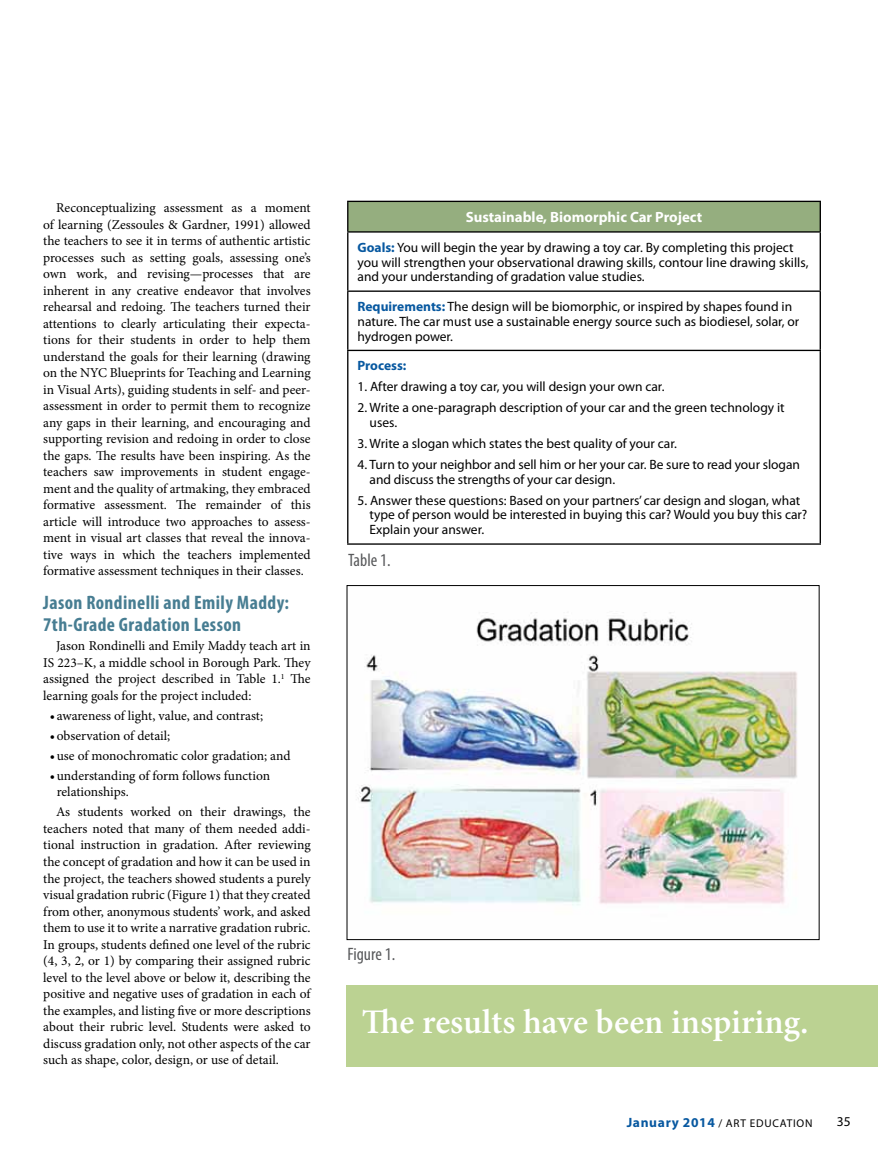
<style>
.page{position:relative;width:878px;height:1175px;background:#fff}
.page>*{position:absolute;margin:0;border:0;box-sizing:border-box;transform-origin:0 0}
.t1{font:600 34.5px "Minion Pro";color:#fff}
.t2{font:700 condensed 19.5px/22.5px "Myriad Pro";letter-spacing:.02em;color:#477d92}
.t3{font:condensed 18px "Myriad Pro";color:#58595b}
.t4{font:700 14.85px "Myriad Pro";color:#fff}
.t5{font:13.5px/16.5px "Minion Pro";color:#000;text-align:justify}
.t6{font:13.5px/14.9px "Myriad Pro";color:#000}
.t7{font:700 13.5px "Myriad Pro";letter-spacing:-.005em;color:#0758a0}
.t8{font:11.25px "Myriad Pro";letter-spacing:.07em;color:#000}
.s1{font-weight:700;color:#0758a0}
.s2{font-weight:700;font-size:13.5px;color:#0758a0}
</style>
<div class="page">
<div style="left:346px;top:986px;width:532px;height:80px;background:#bbd292"></div>
<div style="left:348px;top:201px;width:472px;height:31px;background:#95ae7f"></div>
<hr style="left:347px;top:201px;width:473px;height:1px;background:#000">
<svg style="left:347px;top:202px;width:1px;height:29px"></svg>
<hr style="left:819px;top:202px;width:2px;height:29px;background:#000">
<hr style="left:347px;top:231px;width:473px;height:2px;background:#000">
<hr style="left:347px;top:233px;width:1px;height:57px;background:#000">
<hr style="left:819px;top:233px;width:2px;height:57px;background:#000">
<hr style="left:347px;top:290px;width:473px;height:2px;background:#000">
<hr style="left:347px;top:292px;width:1px;height:58px;background:#000">
<hr style="left:819px;top:292px;width:2px;height:58px;background:#000">
<hr style="left:347px;top:350px;width:473px;height:1px;background:#000">
<hr style="left:347px;top:351px;width:1px;height:192px;background:#000">
<hr style="left:819px;top:351px;width:2px;height:192px;background:#000">
<hr style="left:347px;top:543px;width:473px;height:2px;background:#000">
<img style="left:358px;top:612px;width:439px;height:294px">
<p class="t5" style="left:43px;top:200px;width:269px;text-indent:13px">Reconceptualizing assessment as a moment of learning (Zessoules &amp; Gardner, 1991) allowed the teachers to see it in terms of authentic artistic processes such as setting goals, assessing one’s own work, and revising—processes that are inherent in any creative endeavor that involves rehearsal and redoing. The teachers turned their attentions to clearly articulating their expecta&shy;tions for their students in order to help them understand the goals for their learning (drawing on the NYC Blueprints for Teaching and Learning in Visual Arts), guiding students in self- and peer&shy;assessment in order to permit them to recognize any gaps in their learning, and encouraging and supporting revision and redoing in order to close the gaps. The results have been inspiring. As the teachers saw improvements in student engage&shy;ment and the quality of artmaking, they embraced formative assessment. The remainder of this article will introduce two approaches to assess&shy;ment in visual art classes that reveal the innova&shy;tive ways in which the teachers implemented formative assessment techniques in their classes.</p>
<p class="t2" style="left:43px;top:590px;width:247px">Jason Rondinelli and Emily Maddy:<br>7th-Grade Gradation Lesson</p>
<p class="t5" style="left:43px;top:637px;width:269px;text-indent:13px">Jason Rondinelli and Emily Maddy teach art in IS 223–K, a middle school in Borough Park. They assigned the project described in Table 1.<sup>1</sup> The learning goals for the project included:</p>
<p class="t5" style="left:50px;top:707px;width:214px">• awareness of light, value, and contrast;</p>
<p class="t5" style="left:50px;top:727px;width:122px">• observation of detail;</p>
<p class="t5" style="left:50px;top:747px;width:242px">• use of monochromatic color gradation; and</p>
<p class="t5" style="left:57px;top:767px;width:215px;line-height:15.8px;text-indent:-7px">• understanding of form follows function relationships.</p>
<p class="t5" style="left:43px;top:804px;width:269px;text-indent:13px">As students worked on their drawings, the teachers noted that many of them needed addi&shy;tional instruction in gradation. After reviewing the concept of gradation and how it can be used in the project, the teachers showed students a purely visual gradation rubric (Figure 1) that they created from other, anonymous students’ work, and asked them to use it to write a narrative gradation rubric.<br>In groups, students defined one level of the rubric (4, 3, 2, or 1) by comparing their assigned rubric level to the level above or below it, describing the positive and negative uses of gradation in each of the examples, and listing five or more descriptions about their rubric level. Students were asked to discuss gradation only, not other aspects of the car such as shape, color, design, or use of detail.</p>
<p class="t4" style="left:465px;top:207px;width:238px">Sustainable, Biomorphic Car Project</p>
<p class="t6" style="left:357px;top:240px;width:452px"><span class="s1">Goals:</span> You will begin the year by drawing a toy car. By completing this project you will strengthen your observational drawing skills, contour line drawing skills, and your understanding of gradation value studies.</p>
<p class="t6" style="left:357px;top:299px;width:443px"><span class="s1">Requirements:</span> The design will be biomorphic, or inspired by shapes found in nature. The car must use a sustainable energy source such as biodiesel, solar, or hydrogen power.</p>
<p class="t7" style="left:357px;top:357px;width:50px">Process:</p>
<p class="t6" style="left:357px;top:379px;width:308px">1. After drawing a toy car, you will design your own car.</p>
<p class="t6" style="left:369px;top:400px;width:416px;text-indent:-12px">2. Write a one-paragraph description of your car and the green technology it uses.</p>
<p class="t6" style="left:357px;top:436px;width:321px">3. Write a slogan which states the best quality of your car.</p>
<p class="t6" style="left:369px;top:456px;width:432px;text-indent:-12px">4. Turn to your neighbor and sell him or her your car. Be sure to read your slogan and discuss the strengths of your car design.</p>
<p class="t6" style="left:369px;top:492px;width:439px;text-indent:-12px">5. Answer these questions: Based on your partners’ car design and slogan, what type of person would be interested in buying this car? Would you buy this car?<br>Explain your answer.</p>
<p class="t3" style="left:348px;top:549px;width:44px">Table 1.</p>
<p class="t3" style="left:347px;top:943px;width:49px">Figure 1.</p>
<p class="t1" style="left:362px;top:1001px;width:448px">The results have been inspiring.</p>
<p class="t8" style="left:626px;top:1116px;width:187px"><span class="s2">January 2014</span> / Art Education</p>
<p class="t6" style="left:836px;top:1113px;width:15px">35</p>
</div>
